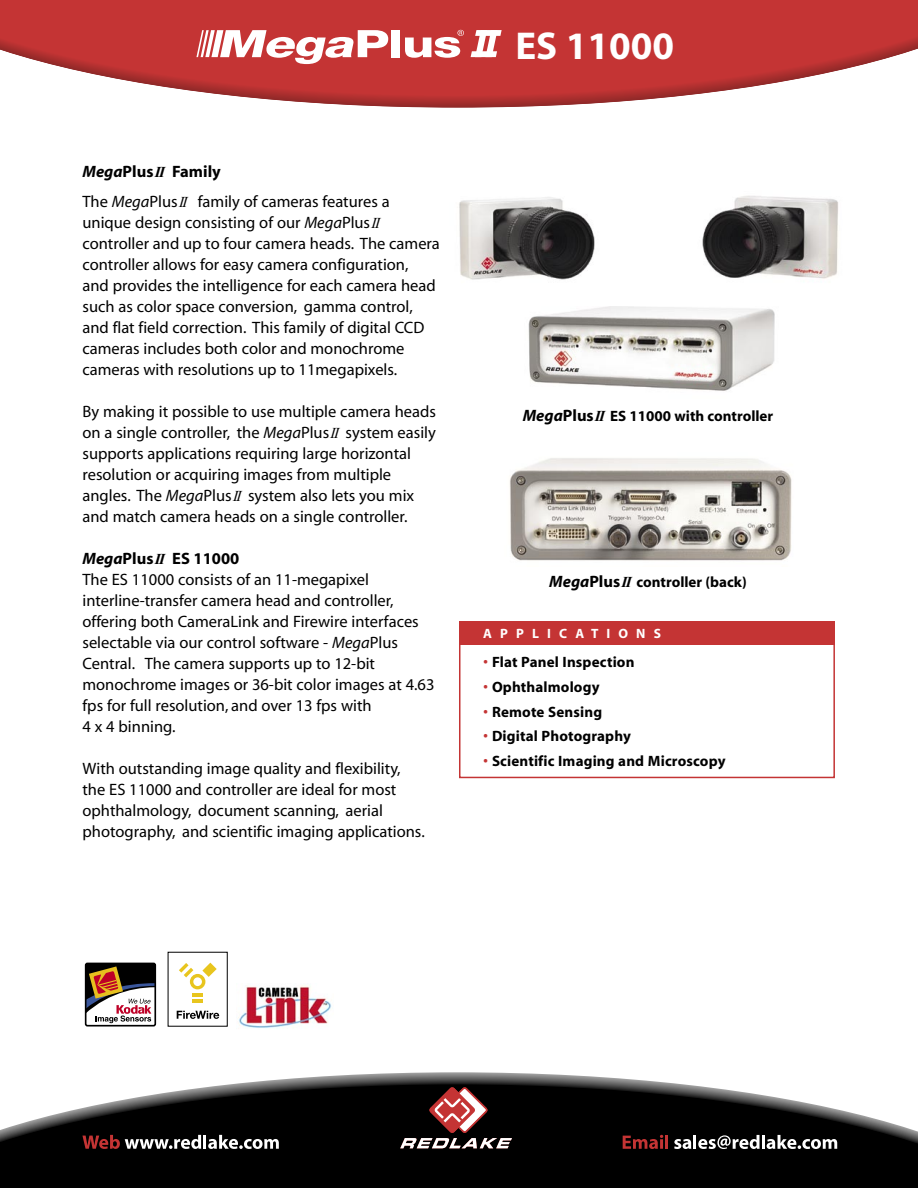
<style>
.page{position:relative;width:918px;height:1188px;background:#fff}
.page>*{position:absolute;margin:0;border:0;box-sizing:border-box;transform-origin:0 0}
.t1{font:700 39px "Myriad";color:#fff}
.t2{font:16.5px/21px "Myriad";color:#000}
.t3{font:700 16.5px "Myriad";color:#000}
.snapshot_header{font:700 15px "Myriad";letter-spacing:.01em;color:#000}
.t4{font:700 13.5px "Myriad";letter-spacing:.6em;color:#fff}
.s1{font-style:italic}
.s2{font-family:"Times New Roman";font-style:italic;font-size:15px}
.s3{font-style:italic;font-size:16.5px}
.s4{font-size:16.5px}
.s5{font-family:"Times New Roman";font-style:italic}
.s6{font-size:19.5px;color:#c43434}
</style>
<div class="page">
<div style="left:85px;top:963px;width:71px;height:64px;border:2px solid #000;border-radius:2px"></div>
<svg style="left:86px;top:966px;width:69px;height:60px"></svg>
<img style="left:238px;top:985px;width:94px;height:43px">
<svg style="left:179px;top:963px;width:38px;height:40px"></svg>
<svg style="left:177px;top:1011px;width:42px;height:8px"></svg>
<svg style="left:0;top:1084px;width:918px;height:104px;background:#232323"></svg>
<svg style="left:0;top:0;width:918px;height:96px;background:#c84a4a"></svg>
<svg style="left:400px;top:1087px;width:112px;height:61px;background:#4b3333"></svg>
<svg style="left:82px;top:1135px;width:119px;height:14px"></svg>
<hr style="left:203px;top:1135px;width:3px;height:14px;background:#fff">
<svg style="left:208px;top:1135px;width:71px;height:14px"></svg>
<svg style="left:623px;top:1135px;width:40px;height:14px"></svg>
<hr style="left:665px;top:1135px;width:3px;height:14px;background:#c43434">
<svg style="left:674px;top:1135px;width:86px;height:14px"></svg>
<hr style="left:762px;top:1135px;width:3px;height:14px;background:#fff">
<svg style="left:767px;top:1135px;width:70px;height:14px"></svg>
<svg style="left:196px;top:30px;width:192px;height:34px"></svg>
<div style="left:391px;top:30px;width:9px;height:27px;background:#fff"></div>
<svg style="left:471px;top:30px;width:31px;height:27px"></svg>
<svg style="left:405px;top:30px;width:59px;height:28px"></svg>
<img style="left:459px;top:195px;width:379px;height:196px">
<img style="left:510px;top:458px;width:282px;height:103px">
<div style="left:459px;top:643px;width:376px;height:135px;border:2px solid #c43434"></div>
<div style="left:459px;top:621px;width:376px;height:23px;background:#c43434"></div>
<p class="t3" style="left:82px;top:163px;width:140px"><span class="s1">Mega</span>Plus<span class="s2">II</span> Family</p>
<p class="t2" style="left:82px;top:192px;width:359px">The <span class="s1">Mega</span>Plus<span class="s2">II</span> family of cameras features a unique design consisting of our <span class="s1">Mega</span>Plus<span class="s2">II </span>controller and up to four camera heads. The camera controller allows for easy camera configuration,<br>and provides the intelligence for each camera head such as color space conversion, gamma control, and flat field correction. This family of digital CCD cameras includes both color and monochrome cameras with resolutions up to 11megapixels.</p>
<p class="t2" style="left:82px;top:402px;width:355px">By making it possible to use multiple camera heads on a single controller, the <span class="s1">Mega</span>Plus<span class="s2">II</span> system easily supports applications requiring large horizontal resolution or acquiring images from multiple angles. The <span class="s1">Mega</span>Plus<span class="s2">II</span> system also lets you mix and match camera heads on a single controller.</p>
<p class="t3" style="left:82px;top:550px;width:158px"><span class="s1">Mega</span>Plus<span class="s2">II</span> ES 11000</p>
<p class="t2" style="left:82px;top:570px;width:354px">The ES 11000 consists of an 11-megapixel interline-transfer camera head and controller, offering both CameraLink and Firewire interfaces selectable via our control software - <span class="s1">Mega</span>Plus Central. The camera supports up to 12-bit monochrome images or 36-bit color images at 4.63 fps for full resolution, and over 13 fps with<br>4 x 4 binning.</p>
<p class="t2" style="left:82px;top:759px;width:344px">With outstanding image quality and flexibility, the ES 11000 and controller are ideal for most ophthalmology, document scanning, aerial photography, and scientific imaging applications.</p>
<p class="t1" style="left:515px;top:26px;width:160px">ES 11000</p>
<p class="snapshot_header" style="left:523px;top:408px;width:252px"><span class="s3">Mega</span><span class="s4">Plus</span><span class="s5">II</span> ES 11000 with controller</p>
<p class="snapshot_header" style="left:549px;top:574px;width:199px"><span class="s3">Mega</span><span class="s4">Plus</span><span class="s5">II</span> controller (back)</p>
<p class="t4" style="left:483px;top:626px;width:179px">APPLICATIONS</p>
<p class="snapshot_header" style="left:483px;top:654px;width:153px"><span class="s6">·</span> Flat Panel Inspection</p>
<p class="snapshot_header" style="left:483px;top:679px;width:118px"><span class="s6">·</span> Ophthalmology</p>
<p class="snapshot_header" style="left:483px;top:704px;width:120px"><span class="s6">·</span> Remote Sensing</p>
<p class="snapshot_header" style="left:483px;top:729px;width:149px"><span class="s6">·</span> Digital Photography</p>
<p class="snapshot_header" style="left:483px;top:754px;width:244px"><span class="s6">·</span> Scientific Imaging and Microscopy</p>
</div>
